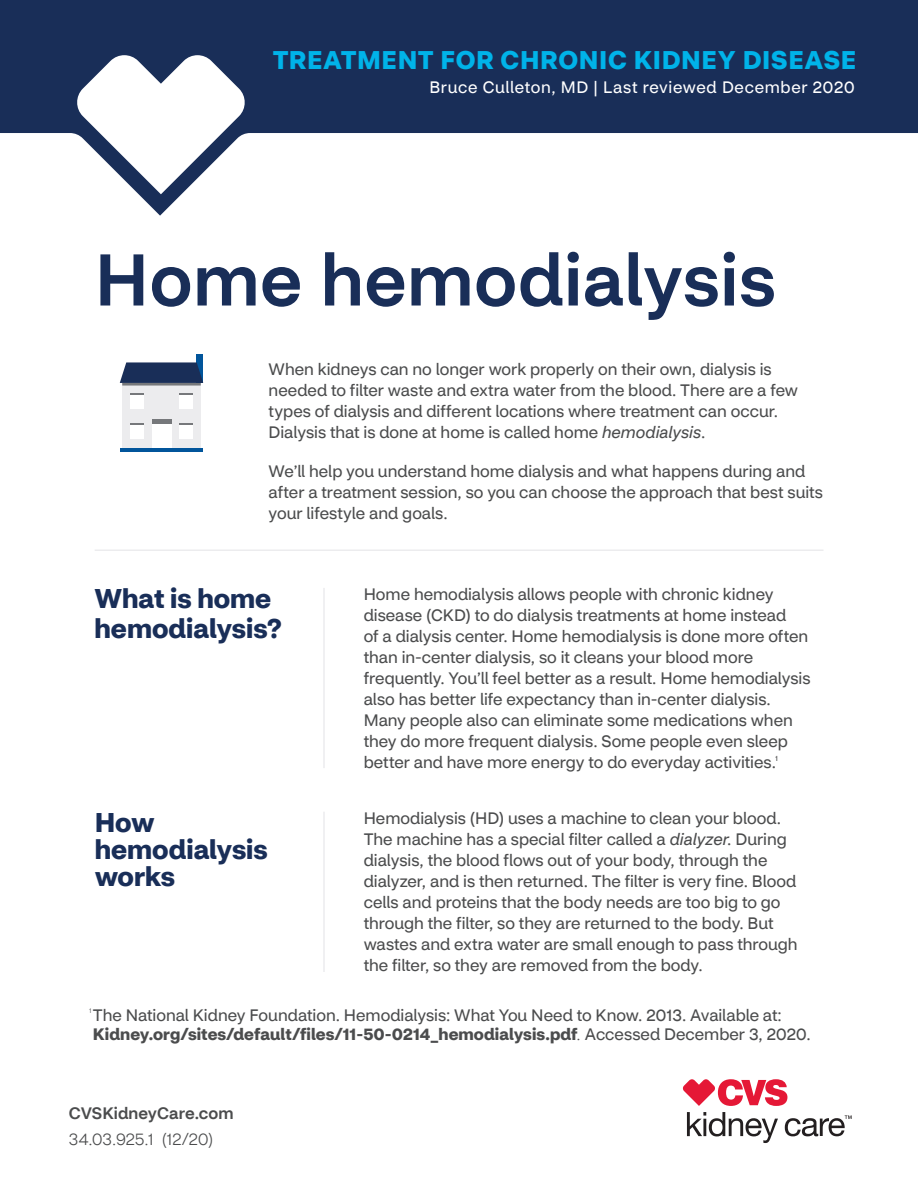
<style>
.page{position:relative;width:918px;height:1188px;background:#fff}
.page>*{position:absolute;margin:0;border:0;box-sizing:border-box;transform-origin:0 0}
.t1{font:500 72px "CVS Health Sans";letter-spacing:.01em;color:#192e58}
.t2{font:700 27px/27px "CVS Health Sans";color:#192e58}
.t3{font:700 25.5px "CVS Health Sans";letter-spacing:.025em;color:#00b3e9}
.t4{font:16.5px/21px "CVS Health Sans";color:#4b4c4d}
.t5{font:16.5px "CVS Health Sans";letter-spacing:.04em;color:#fff}
.t6{font:300 16.5px "CVS Health Sans";color:#4b4c4d}
.t7{font:500 16.5px "CVS Health Sans";letter-spacing:.005em;color:#4b4c4d}
.t8{font:7.35px "CVS Health Sans";color:#4b4c4d}
.t9{font:300 6.75px "CVS Health Sans";color:#4b4c4d}
.s1{font-style:italic}
.s2{font-weight:700}
.s3{font-weight:300}
</style>
<div class="page">
<hr style="left:95px;top:549px;width:729px;height:2px;background:#ececee">
<hr style="left:323px;top:588px;width:2px;height:180px;background:#ececee">
<hr style="left:323px;top:812px;width:2px;height:160px;background:#ececee">
<svg style="left:0;top:0;width:918px;height:216px;fill:#192e58"></svg>
<div style="left:197px;top:355px;width:6px;height:28px;background:#01559b"></div>
<div style="left:122px;top:383px;width:79px;height:68px;background:#ececee"></div>
<hr style="left:122px;top:383px;width:79px;height:3px;background:#76787b">
<svg style="left:120px;top:362px;width:83px;height:21px;background:#253b64"></svg>
<div style="left:152px;top:424px;width:20px;height:24px;background:#fff"></div>
<div style="left:180px;top:424px;width:13px;height:15px;background:#fff"></div>
<svg style="left:180px;top:424px;width:13px;height:1px"></svg>
<div style="left:130px;top:424px;width:13px;height:15px;background:#fff"></div>
<svg style="left:130px;top:424px;width:13px;height:1px"></svg>
<div style="left:180px;top:393px;width:13px;height:16px;background:#fff"></div>
<svg style="left:180px;top:393px;width:13px;height:2px"></svg>
<div style="left:130px;top:393px;width:13px;height:16px;background:#fff"></div>
<svg style="left:130px;top:393px;width:13px;height:2px"></svg>
<div style="left:152px;top:419px;width:20px;height:5px;background:#76787b"></div>
<hr style="left:120px;top:448px;width:83px;height:3px;background:#01559b">
<svg style="left:683px;top:1079px;width:104px;height:27px"></svg>
<svg style="left:687px;top:1112px;width:91px;height:31px"></svg>
<svg style="left:785px;top:1115px;width:67px;height:21px"></svg>
<p class="t3" style="left:273px;top:44px;width:585px">TREATMENT FOR CHRONIC KIDNEY DISEASE</p>
<p class="t5" style="left:429px;top:77px;width:427px">Bruce Culleton, MD | Last reviewed December 2020</p>
<h1 class="t1" style="left:95px;top:236px;width:683px">Home hemodialysis</h1>
<p class="t4" style="left:269px;top:359px;width:531px">When kidneys can no longer work properly on their own, dialysis is needed to filter waste and extra water from the blood. There are a few types of dialysis and different locations where treatment can occur.<br>Dialysis that is done at home is called home <span class="s1">hemodialysis</span>.</p>
<p class="t4" style="left:269px;top:461px;width:556px">We’ll help you understand home dialysis and what happens during and after a treatment session, so you can choose the approach that best suits your lifestyle and goals.</p>
<h2 class="t2" style="left:94px;top:583px;width:189px;line-height:30px">What is home hemodialysis?</h2>
<p class="t4" style="left:364px;top:584px;width:448px">Home hemodialysis allows people with chronic kidney disease (CKD) to do dialysis treatments at home instead<br>of a dialysis center. Home hemodialysis is done more often than in-center dialysis, so it cleans your blood more frequently. You’ll feel better as a result. Home hemodialysis also has better life expectancy than in-center dialysis.<br>Many people also can eliminate some medications when they do more frequent dialysis. Some people even sleep better and have more energy to do everyday activities.</p>
<p class="t8" style="left:775px;top:754px;width:4px">1</p>
<h2 class="t2" style="left:95px;top:809px;width:175px">How hemodialysis works</h2>
<p class="t4" style="left:364px;top:808px;width:435px">Hemodialysis (HD) uses a machine to clean your blood.<br>The machine has a special filter called a <span class="s1">dialyzer</span>. During dialysis, the blood flows out of your body, through the dialyzer, and is then returned. The filter is very fine. Blood cells and proteins that the body needs are too big to go through the filter, so they are returned to the body. But wastes and extra water are small enough to pass through the filter, so they are removed from the body.</p>
<p class="t9" style="left:89px;top:1007px;width:4px">1</p>
<p class="t4" style="left:93px;top:1005px;width:719px;line-height:19.5px">The National Kidney Foundation. Hemodialysis: What You Need to Know. 2013. Available at:<br><span class="s2">Kidney.org/sites/default/files/11-50-0214_hemodialysis.pdf</span><span class="s3">.</span> Accessed December 3, 2020.</p>
<p class="t7" style="left:69px;top:1103px;width:166px">CVSKidneyCare.com</p>
<p class="t6" style="left:69px;top:1129px;width:146px">34.03.925.1 (12/20)</p>
</div>
